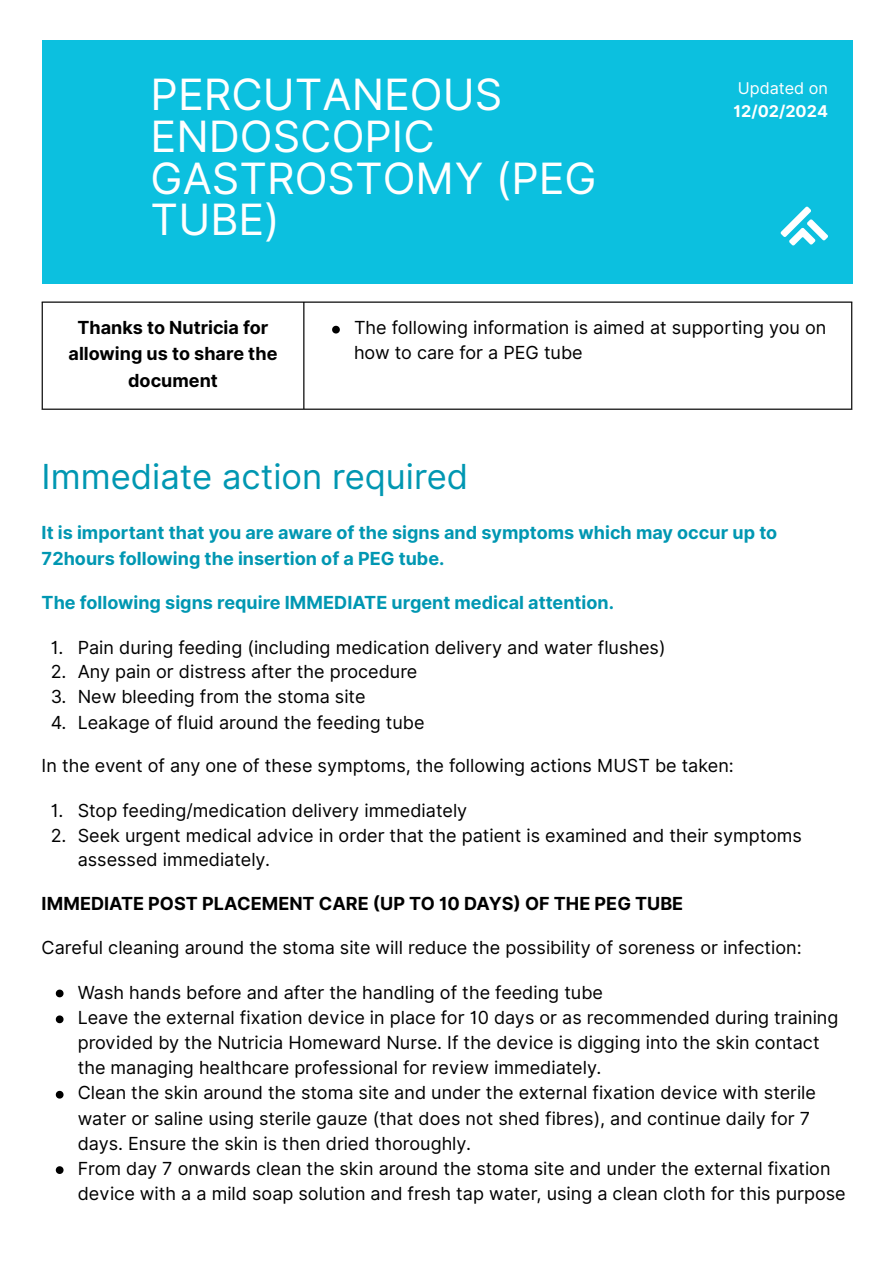
<style>
.page{position:relative;width:894px;height:1263px;background:#fff}
.page>*{position:absolute;margin:0;border:0;box-sizing:border-box;transform-origin:0 0}
.t1{font:43.05px/41.7px "Inter";color:#fff}
.t2{font:34.5px "Inter";color:#0097b2}
.t3{font:18px/25.3px "Inter";color:#000}
.t4{font:700 18px/25.8px "Inter";color:#0097b2}
.t5{font:700 18px/26.4px "Inter";color:#000;text-align:center}
.t6{font:700 16.2px/22.6px "Inter";color:#fff}
.s1{font-weight:400}
</style>
<div class="page">
<div style="left:42px;top:40px;width:810px;height:244px;background:#0cc0df"></div>
<svg style="left:780px;top:206px;width:47px;height:39px"></svg>
<svg style="left:332px;top:326px;width:8px;height:7px"></svg>
<hr style="left:42px;top:303px;width:1px;height:106px;background:#000">
<hr style="left:303px;top:303px;width:1px;height:106px;background:#000">
<hr style="left:851px;top:303px;width:1px;height:106px;background:#000">
<hr style="left:42px;top:302px;width:810px;height:1px;background:#000">
<hr style="left:42px;top:409px;width:810px;height:1px;background:#000">
<svg style="left:56px;top:990px;width:7px;height:7px"></svg>
<svg style="left:56px;top:1015px;width:7px;height:8px"></svg>
<svg style="left:56px;top:1091px;width:7px;height:7px"></svg>
<svg style="left:56px;top:1166px;width:7px;height:8px"></svg>
<p class="t1" style="left:151px;top:74px;width:447px">PERCUTANEOUS<br>ENDOSCOPIC<br>GASTROSTOMY (PEG<br>TUBE)</p>
<p class="t6" style="left:733px;top:77px;width:96px"><span class="s1">Updated on<br></span>12/02/2024</p>
<p class="t5" style="left:69px;top:314px;width:210px">Thanks to Nutricia for allowing us to share the document</p>
<p class="t3" style="left:354px;top:315px;width:473px;line-height:24.8px">The following information is aimed at supporting you on how to care for a PEG tube</p>
<p class="t2" style="left:42px;top:456px;width:428px">Immediate action required</p>
<h2 class="t4" style="left:42px;top:519px;width:737px">It is important that you are aware of the signs and symptoms which may occur up to<br>72hours following the insertion of a PEG tube.</h2>
<h2 class="t4" style="left:42px;top:589px;width:573px">The following signs require IMMEDIATE urgent medical attention.</h2>
<p class="t3" style="left:51px;top:634px;width:616px">1. Pain during feeding (including medication delivery and water flushes)</p>
<p class="t3" style="left:51px;top:659px;width:368px">2. Any pain or distress after the procedure</p>
<p class="t3" style="left:51px;top:684px;width:316px">3. New bleeding from the stoma site</p>
<p class="t3" style="left:51px;top:710px;width:375px">4. Leakage of fluid around the feeding tube</p>
<p class="t3" style="left:42px;top:753px;width:693px">In the event of any one of these symptoms, the following actions MUST be taken:</p>
<p class="t3" style="left:51px;top:798px;width:418px">1. Stop feeding/medication delivery immediately</p>
<p class="t3" style="left:78px;top:823px;width:725px;line-height:24.8px;text-indent:-27px">2. Seek urgent medical advice in order that the patient is examined and their symptoms assessed immediately.</p>
<h2 class="t5" style="left:42px;top:890px;width:643px">IMMEDIATE POST PLACEMENT CARE (UP TO 10 DAYS) OF THE PEG TUBE</h2>
<p class="t3" style="left:42px;top:935px;width:761px">Careful cleaning around the stoma site will reduce the possibility of soreness or infection:</p>
<p class="t3" style="left:78px;top:980px;width:526px">Wash hands before and after the handling of the feeding tube</p>
<p class="t3" style="left:78px;top:1005px;width:762px">Leave the external fixation device in place for 10 days or as recommended during training provided by the Nutricia Homeward Nurse. If the device is digging into the skin contact the managing healthcare professional for review immediately.</p>
<p class="t3" style="left:78px;top:1080px;width:739px">Clean the skin around the stoma site and under the external fixation device with sterile water or saline using sterile gauze (that does not shed fibres), and continue daily for 7 days. Ensure the skin is then dried thoroughly.</p>
<p class="t3" style="left:78px;top:1155px;width:769px;line-height:25.8px">From day 7 onwards clean the skin around the stoma site and under the external fixation device with a a mild soap solution and fresh tap water, using a clean cloth for this purpose</p>
</div>
